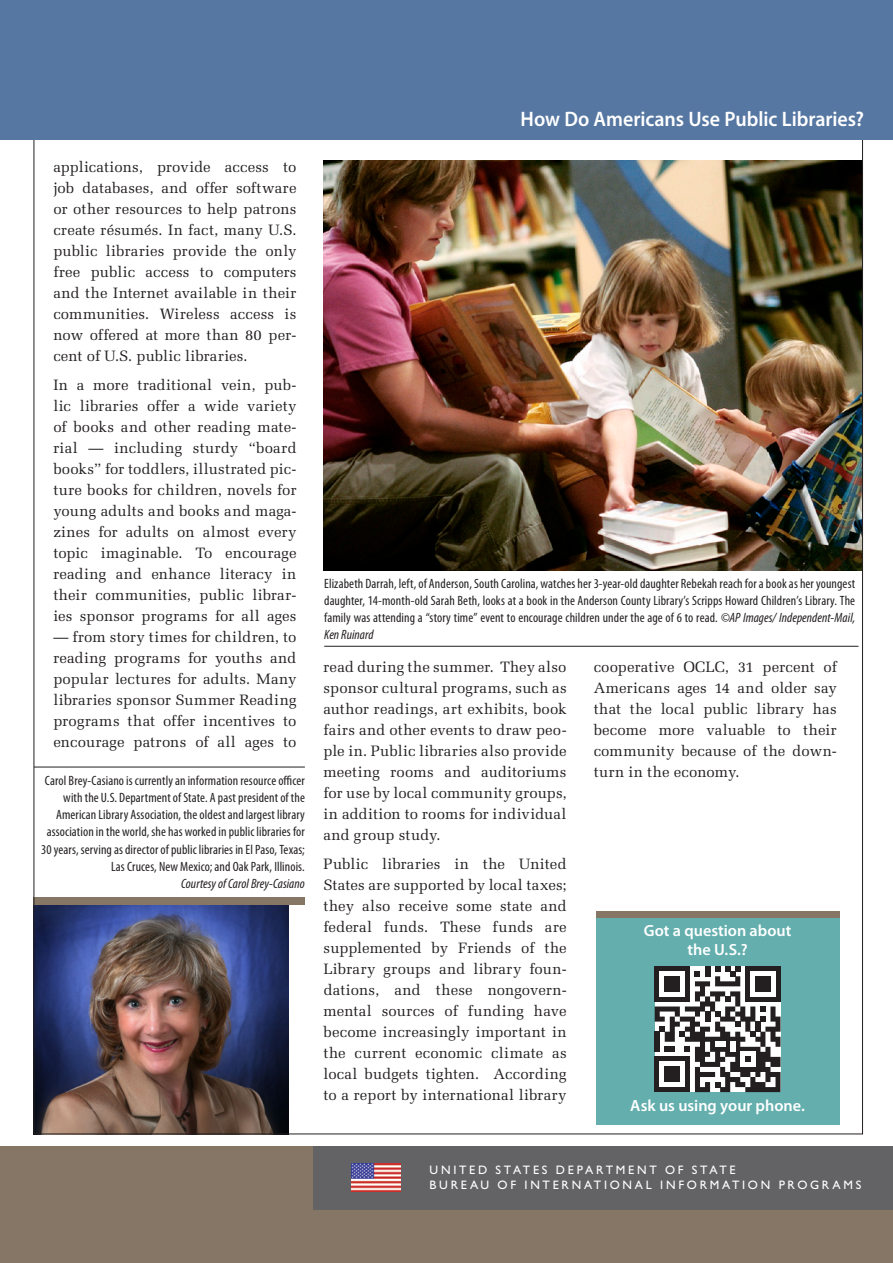
<style>
.page{position:relative;width:893px;height:1263px;background:#fff}
.page>*{position:absolute;margin:0;border:0;box-sizing:border-box;transform-origin:0 0}
.title_back_page{font:600 21px "Myriad Pro";letter-spacing:-.005em;color:#fff;scale:.95 1}
.subhead{font:600 16.2px/18.9px "Myriad Pro";color:#fff;text-align:center}
.text{font:15px/21px "Melior LT Std";letter-spacing:.01em;color:#231f20;text-align:justify}
.caption_above_LEFT_1{font:condensed 13.5px/17.2px "Myriad Pro";letter-spacing:.01em;color:#231f20;text-align:right}
.caption_below_medium{font:condensed 13.5px/17.2px "Myriad Pro";letter-spacing:.005em;color:#231f20;text-align:justify}
.first_text_paragraph{font:12.3px "Gill Sans Std";letter-spacing:.22em;color:#fff}
.s1{font-style:italic}
</style>
<div class="page">
<img style="left:323px;top:161px;width:538px;height:410px">
<img style="left:36px;top:905px;width:253px;height:227px">
<hr style="left:34px;top:767px;width:271px;height:1px;background:#231f20">
<div style="left:34px;top:898px;width:271px;height:7px;background:#867666"></div>
<div style="left:0;top:0;width:893px;height:139px;background:#5677a2"></div>
<div style="left:0;top:1146px;width:893px;height:117px;background:#867666"></div>
<div style="left:313px;top:1146px;width:580px;height:63px;background:#636366"></div>
<img style="left:351px;top:1164px;width:49px;height:28px">
<hr style="left:324px;top:646px;width:534px;height:1px;background:#231f20">
<div style="left:596px;top:918px;width:244px;height:206px;background:#64afae"></div>
<div style="left:596px;top:911px;width:244px;height:7px;background:#867666"></div>
<svg style="left:655px;top:966px;width:125px;height:126px;background:#868485"></svg>
<p class="text" style="left:53px;top:156px;width:245px">applications, provide access to job databases, and offer software or other resources to help patrons create résumés. In fact, many U.S. public libraries provide the only free public access to computers and the Internet available in their communities. Wireless access is now offered at more than 80 per&shy;cent of U.S. public libraries.</p>
<p class="text" style="left:53px;top:375px;width:245px">In a more traditional vein, pub&shy;lic libraries offer a wide variety of books and other reading mate&shy;rial — including sturdy “board books” for toddlers, illustrated pic&shy;ture books for children, novels for young adults and books and maga&shy;zines for adults on almost every topic imaginable. To encourage reading and enhance literacy in their communities, public librar&shy;ies sponsor programs for all ages</p>
<p class="text" style="left:53px;top:627px;width:245px">— from story times for children, to reading programs for youths and popular lectures for adults. Many libraries sponsor Summer Reading programs that offer incentives to encourage patrons of all ages to</p>
<p class="caption_above_LEFT_1" style="left:41px;top:771px;width:265px">Carol Brey-Casiano is currently an information resource officer with the U.S. Department of State. A past president of the American Library Association, the oldest and largest library association in the world, she has worked in public libraries for 30 years, serving as director of public libraries in El Paso, Texas; Las Cruces, New Mexico; and Oak Park, Illinois.<br><span class="s1">Courtesy of Carol Brey-Casiano</span></p>
<p class="title_back_page" style="left:521px;top:105px;width:363px">How Do Americans Use Public Libraries?</p>
<p class="caption_below_medium" style="left:324px;top:574px;width:532px">Elizabeth Darrah, left, of Anderson, South Carolina, watches her 3-year-old daughter Rebekah reach for a book as her youngest daughter, 14-month-old Sarah Beth, looks at a book in the Anderson County Library’s Scripps Howard Children’s Library. The family was attending a “story time” event to encourage children under the age of 6 to read. <span class="s1">©AP Images/ Independent-Mail, Ken Ruinard</span></p>
<p class="text" style="left:323px;top:656px;width:245px">read during the summer. They also sponsor cultural programs, such as author readings, art exhibits, book fairs and other events to draw peo&shy;ple in. Public libraries also provide meeting rooms and auditoriums for use by local community groups, in addition to rooms for individual and group study.</p>
<p class="text" style="left:323px;top:854px;width:245px">Public libraries in the United States are supported by local taxes; they also receive some state and federal funds. These funds are supplemented by Friends of the Library groups and library foun&shy;dations, and these nongovern&shy;mental sources of funding have become increasingly important in the current economic climate as local budgets tighten. According to a report by international library</p>
<p class="text" style="left:594px;top:656px;width:245px">cooperative OCLC, 31 percent of Americans ages 14 and older say that the local public library has become more valuable to their community because of the down&shy;turn in the economy.</p>
<p class="subhead" style="left:644px;top:921px;width:149px">Got a question about the U.S.?</p>
<p class="subhead" style="left:630px;top:1095px;width:176px">Ask us using your phone.</p>
<p class="first_text_paragraph" style="left:429px;top:1163px;width:308px">UNITED STATES DEPARTMENT OF STATE</p>
<p class="first_text_paragraph" style="left:429px;top:1178px;width:434px">BUREAU OF INTERNATIONAL INFORMATION PROGRAMS</p>
</div>
